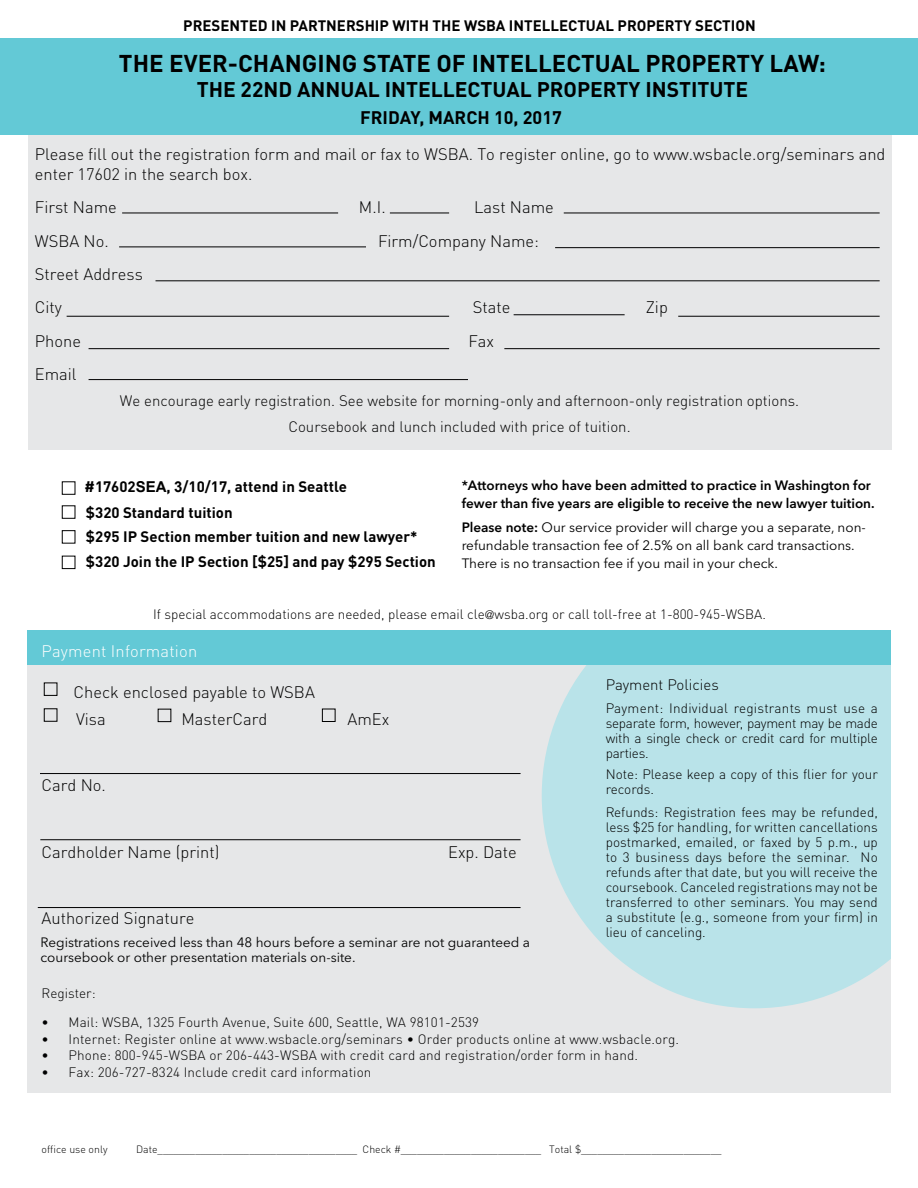
<style>
.page{position:relative;width:918px;height:1188px;background:#fff}
.page>*{position:absolute;margin:0;border:0;box-sizing:border-box;transform-origin:0 0}
.t1{font:700 24px "DINOT";color:#000}
.t2{font:700 21px "DINOT";color:#000}
.t3{font:700 18px "DINOT";color:#000}
.t4{font:300 16.5px/19.8px "DINOT";color:#000}
.t5{font:300 16.5px "DINOT";letter-spacing:.01em;color:#fff}
.t6{font:700 15px/25px "DINOT";color:#000}
.t7{font:300 15px/25.8px "DINOT";color:#000;text-align:center}
.t8{font:300 13.5px/15px "DINOT";letter-spacing:.01em;color:#000;text-align:justify}
.t9{font:13.5px/18px "Avenir Next LT Pro";color:#000}
.t10{font:600 13.5px/18px "Avenir Next LT Pro";color:#000}
.t11{font:300 10.5px "DINOT";color:#000}
.s1{font-family:"Arial"}
.s2{font-weight:600}
.s3{font-family:"Helvetica Neue LT Std";font-size:12px}
</style>
<div class="page">
<div style="left:28px;top:132px;width:864px;height:317px;background:#e6e7e8"></div>
<div style="left:0;top:39px;width:918px;height:96px;background:#63c9d6"></div>
<div style="left:28px;top:657px;width:863px;height:436px;background:#e6e7e8"></div>
<svg style="left:542px;top:630px;width:349px;height:378px;background:#bde3e8"></svg>
<div style="left:28px;top:631px;width:863px;height:34px;background:#63c9d6"></div>
<div style="left:44px;top:683px;width:13px;height:13px;border:1px solid #000"></div>
<hr style="left:122px;top:213px;width:216px;height:1px;background:#000">
<hr style="left:390px;top:213px;width:59px;height:1px;background:#000">
<hr style="left:564px;top:213px;width:316px;height:1px;background:#000">
<hr style="left:119px;top:247px;width:247px;height:1px;background:#000">
<hr style="left:555px;top:247px;width:325px;height:1px;background:#000">
<hr style="left:156px;top:281px;width:724px;height:1px;background:#000">
<hr style="left:67px;top:316px;width:382px;height:1px;background:#000">
<hr style="left:514px;top:315px;width:111px;height:1px;background:#000">
<hr style="left:678px;top:316px;width:202px;height:1px;background:#000">
<hr style="left:89px;top:348px;width:360px;height:1px;background:#000">
<hr style="left:504px;top:348px;width:376px;height:1px;background:#000">
<hr style="left:89px;top:379px;width:379px;height:1px;background:#000">
<hr style="left:40px;top:839px;width:481px;height:1px;background:#000">
<hr style="left:40px;top:773px;width:481px;height:1px;background:#000">
<hr style="left:38px;top:907px;width:483px;height:1px;background:#000">
<div style="left:158px;top:709px;width:13px;height:13px;border:1px solid #000"></div>
<div style="left:322px;top:709px;width:13px;height:13px;border:1px solid #000"></div>
<div style="left:62px;top:481px;width:13px;height:14px;border:1px solid #000"></div>
<div style="left:62px;top:505px;width:13px;height:14px;border:1px solid #000"></div>
<div style="left:62px;top:530px;width:13px;height:14px;border:1px solid #000"></div>
<div style="left:62px;top:556px;width:13px;height:13px;border:1px solid #000"></div>
<p class="t6" style="left:183px;top:13px;width:574px">PRESENTED IN PARTNERSHIP WITH THE WSBA INTELLECTUAL PROPERTY SECTION</p>
<h1 class="t1" style="left:119px;top:48px;width:709px">THE EVER-CHANGING STATE OF INTELLECTUAL PROPERTY LAW:</h1>
<h2 class="t2" style="left:197px;top:76px;width:553px">THE 22ND ANNUAL INTELLECTUAL PROPERTY INSTITUTE</h2>
<h3 class="t3" style="left:360px;top:106px;width:203px">FRIDAY, MARCH 10, 2017</h3>
<p class="t4" style="left:35px;top:144px;width:852px">Please fill out the registration form and mail or fax to WSBA. To register online, go to www.wsbacle.org/seminars and enter 17602 in the search box.</p>
<p class="t4" style="left:35px;top:197px;width:83px">First Name</p>
<p class="t4" style="left:359px;top:197px;width:28px">M.I.</p>
<p class="t4" style="left:474px;top:197px;width:81px">Last Name</p>
<p class="t4" style="left:35px;top:231px;width:76px">WSBA No.</p>
<p class="t4" style="left:378px;top:231px;width:163px">Firm/Company Name:</p>
<p class="t4" style="left:35px;top:257px;width:110px;line-height:33.3px">Street Address<br>City</p>
<p class="t4" style="left:473px;top:297px;width:39px">State</p>
<p class="t4" style="left:646px;top:297px;width:24px">Zip</p>
<p class="t4" style="left:35px;top:331px;width:48px">Phone</p>
<p class="t4" style="left:468px;top:331px;width:27px">Fax</p>
<p class="t4" style="left:35px;top:364px;width:43px">Email</p>
<p class="t7" style="left:120px;top:387px;width:681px">We encourage early registration. See website for morning-only and afternoon-only registration options.<br>Coursebook and lunch included with price of tuition.</p>
<p class="t6" style="left:85px;top:474px;width:353px">#17602<span class="s1">SEA</span>, <span class="s1">3</span>/10/17, attend in Seattle<br>$320 Standard tuition<br>$295 IP Section member tuition and new lawyer* $320 Join the IP Section [$25] and pay $295 Section</p>
<p class="t10" style="left:462px;top:476px;width:414px">*Attorneys who have been admitted to practice in Washington for fewer than five years are eligible to receive the new lawyer tuition.</p>
<p class="t9" style="left:462px;top:519px;width:406px"><span class="s2">Please note:</span> Our service provider will charge you a separate, non&shy;refundable transaction fee of 2.5% on all bank card transactions.<br>There is no transaction fee if you mail in your check.</p>
<p class="t8" style="left:153px;top:607px;width:614px">If special accommodations are needed, please email cle<span class="s3">@</span>wsba.org or call toll-free at 1-800-945-WSBA.</p>
<p class="t5" style="left:42px;top:641px;width:157px">Payment Information</p>
<p class="t4" style="left:74px;top:679px;width:243px;line-height:26.5px">Check enclosed payable to WSBA<br>Visa</p>
<p class="t7" style="left:606px;top:672px;width:115px">Payment Policies</p>
<p class="t8" style="left:606px;top:700px;width:274px">Payment: Individual registrants must use a separate form, however, payment may be made with a single check or credit card for multiple parties.</p>
<p class="t8" style="left:606px;top:767px;width:274px">Note: Please keep a copy of this flier for your records.</p>
<p class="t8" style="left:606px;top:805px;width:274px">Refunds: Registration fees may be refunded, less $25 for handling, for written cancellations postmarked, emailed, or faxed by 5 p.m., up to 3 business days before the seminar. No refunds after that date, but you will receive the coursebook. Canceled registrations may not be transferred to other seminars. You may send a substitute (e.g., someone from your firm) in lieu of canceling.</p>
<p class="t4" style="left:182px;top:709px;width:87px">MasterCard</p>
<p class="t4" style="left:347px;top:709px;width:43px">AmEx</p>
<p class="t4" style="left:42px;top:775px;width:66px">Card No.</p>
<p class="t4" style="left:42px;top:842px;width:179px">Cardholder Name (print)</p>
<p class="t4" style="left:448px;top:842px;width:70px">Exp. Date</p>
<p class="t4" style="left:42px;top:908px;width:154px">Authorized Signature</p>
<p class="t9" style="left:40px;top:935px;width:491px;line-height:15px">Registrations received less than 48 hours before a seminar are not guaranteed a coursebook or other presentation materials on-site.</p>
<p class="t8" style="left:42px;top:985px;width:56px">Register:</p>
<p class="t8" style="left:42px;top:1015px;width:439px">• Mail: WSBA, 1325 Fourth Avenue, Suite 600, Seattle, WA 98101-2539</p>
<p class="t8" style="left:42px;top:1031px;width:639px">• Internet: Register online at www.wsbacle.org/seminars • Order products online at www.wsbacle.org.</p>
<p class="t8" style="left:42px;top:1048px;width:598px">• Phone: 800-945-WSBA or 206-443-WSBA with credit card and registration/order form in hand.</p>
<p class="t8" style="left:42px;top:1064px;width:331px">• Fax: 206-727-8324 Include credit card information</p>
<p class="t11" style="left:42px;top:1142px;width:67px">office use only</p>
<p class="t11" style="left:136px;top:1142px;width:587px">Date_____________________________________ Check #__________________________ Total $__________________________</p>
</div>
